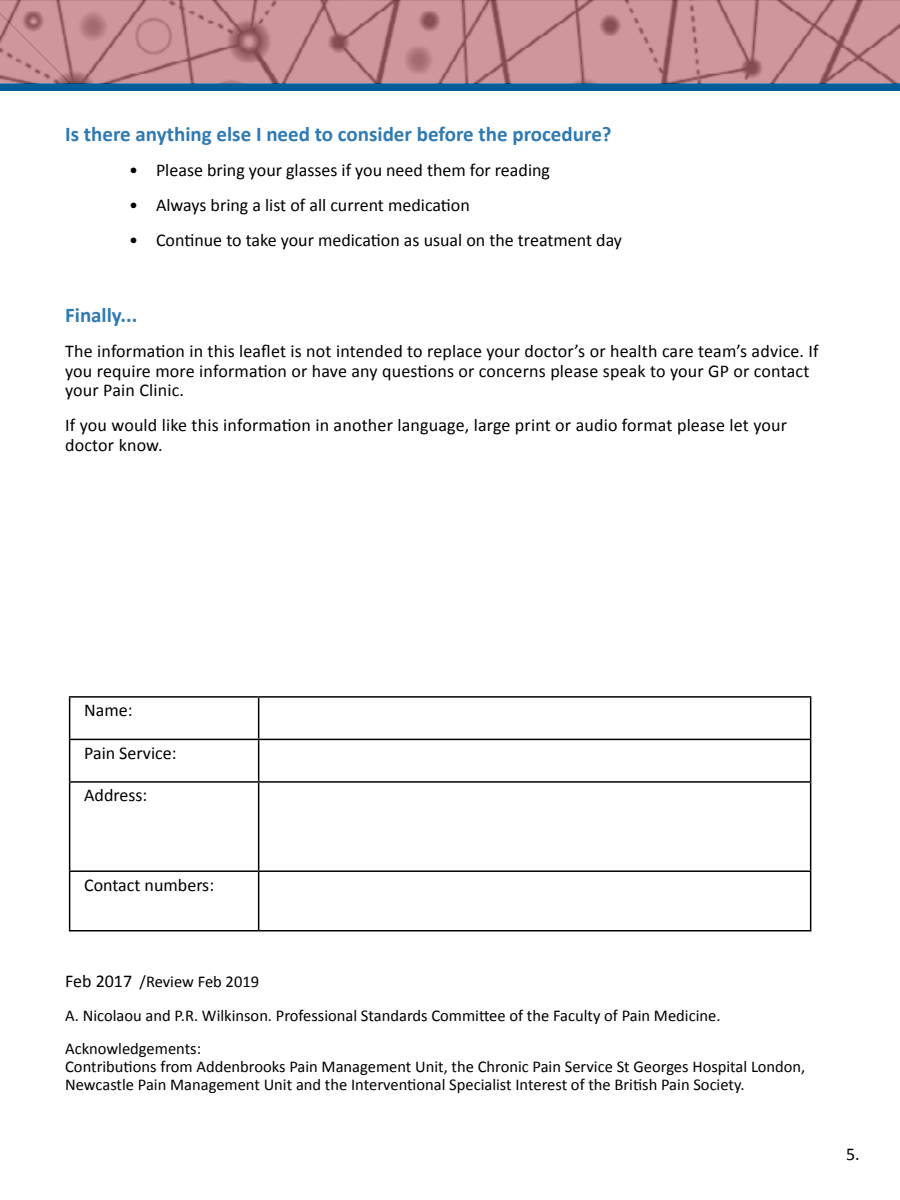
<style>
.page{position:relative;width:900px;height:1200px;background:#fff}
.page>*{position:absolute;margin:0;border:0;box-sizing:border-box;transform-origin:0 0}
.t1{font:700 21px "Calibri";color:#2f7ab3}
.t2{font:18px/19.8px "Calibri";color:#000}
.t3{font:16.5px/33.2px "Calibri";color:#000}
.s1{font-size:18px}
</style>
<div class="page">
<div style="left:0;top:84px;width:900px;height:7px;background:#005d9c"></div>
<hr style="left:69px;top:696px;width:190px;height:2px;background:#000">
<hr style="left:69px;top:698px;width:1px;height:41px;background:#000">
<hr style="left:259px;top:696px;width:552px;height:2px;background:#000">
<hr style="left:258px;top:698px;width:1px;height:41px;background:#000">
<hr style="left:810px;top:698px;width:1px;height:41px;background:#000">
<hr style="left:69px;top:739px;width:190px;height:1px;background:#000">
<hr style="left:69px;top:740px;width:1px;height:41px;background:#000">
<hr style="left:259px;top:739px;width:552px;height:1px;background:#000">
<hr style="left:258px;top:740px;width:1px;height:41px;background:#000">
<hr style="left:810px;top:740px;width:1px;height:41px;background:#000">
<hr style="left:69px;top:781px;width:190px;height:2px;background:#000">
<hr style="left:69px;top:783px;width:1px;height:87px;background:#000">
<hr style="left:259px;top:781px;width:552px;height:2px;background:#000">
<hr style="left:258px;top:783px;width:1px;height:87px;background:#000">
<hr style="left:810px;top:783px;width:1px;height:87px;background:#000">
<hr style="left:69px;top:870px;width:190px;height:2px;background:#000">
<hr style="left:69px;top:872px;width:1px;height:58px;background:#000">
<hr style="left:259px;top:870px;width:552px;height:2px;background:#000">
<hr style="left:258px;top:872px;width:1px;height:58px;background:#000">
<hr style="left:810px;top:872px;width:1px;height:58px;background:#000">
<hr style="left:69px;top:930px;width:190px;height:2px;background:#000">
<hr style="left:259px;top:930px;width:552px;height:2px;background:#000">
<img style="left:0;top:0;width:900px;height:84px">
<p class="t1" style="left:65px;top:121px;width:548px">Is there anything else I need to consider before the procedure?</p>
<p class="t2" style="left:129px;top:160px;width:423px">• Please bring your glasses if you need them for reading</p>
<p class="t2" style="left:129px;top:195px;width:342px">• Always bring a list of all current medication</p>
<p class="t2" style="left:129px;top:230px;width:495px">• Continue to take your medication as usual on the treatment day</p>
<p class="t1" style="left:65px;top:302px;width:74px">Finally...</p>
<p class="t2" style="left:65px;top:341px;width:755px">The information in this leaflet is not intended to replace your doctor’s or health care team’s advice. If you require more information or have any questions or concerns please speak to your GP or contact your Pain Clinic.</p>
<p class="t2" style="left:65px;top:415px;width:723px">If you would like this information in another language, large print or audio format please let your doctor know.</p>
<p class="t2" style="left:84px;top:701px;width:50px">Name:</p>
<p class="t2" style="left:84px;top:743px;width:94px">Pain Service:</p>
<p class="t2" style="left:84px;top:786px;width:65px">Address:</p>
<p class="t2" style="left:84px;top:875px;width:132px">Contact numbers:</p>
<p class="t3" style="left:65px;top:965px;width:657px"><span class="s1">Feb 2017</span> /Review Feb 2019<br>A. Nicolaou and P.R. Wilkinson. Professional Standards Committee of the Faculty of Pain Medicine.<br>Acknowledgements:</p>
<p class="t3" style="left:65px;top:1057px;width:742px;line-height:18.1px">Contributions from Addenbrooks Pain Management Unit, the Chronic Pain Service St Georges Hospital London,<br>Newcastle Pain Management Unit and the Interventional Specialist Interest of the British Pain Society.</p>
<p class="t2" style="left:846px;top:1144px;width:15px">5.</p>
</div>
